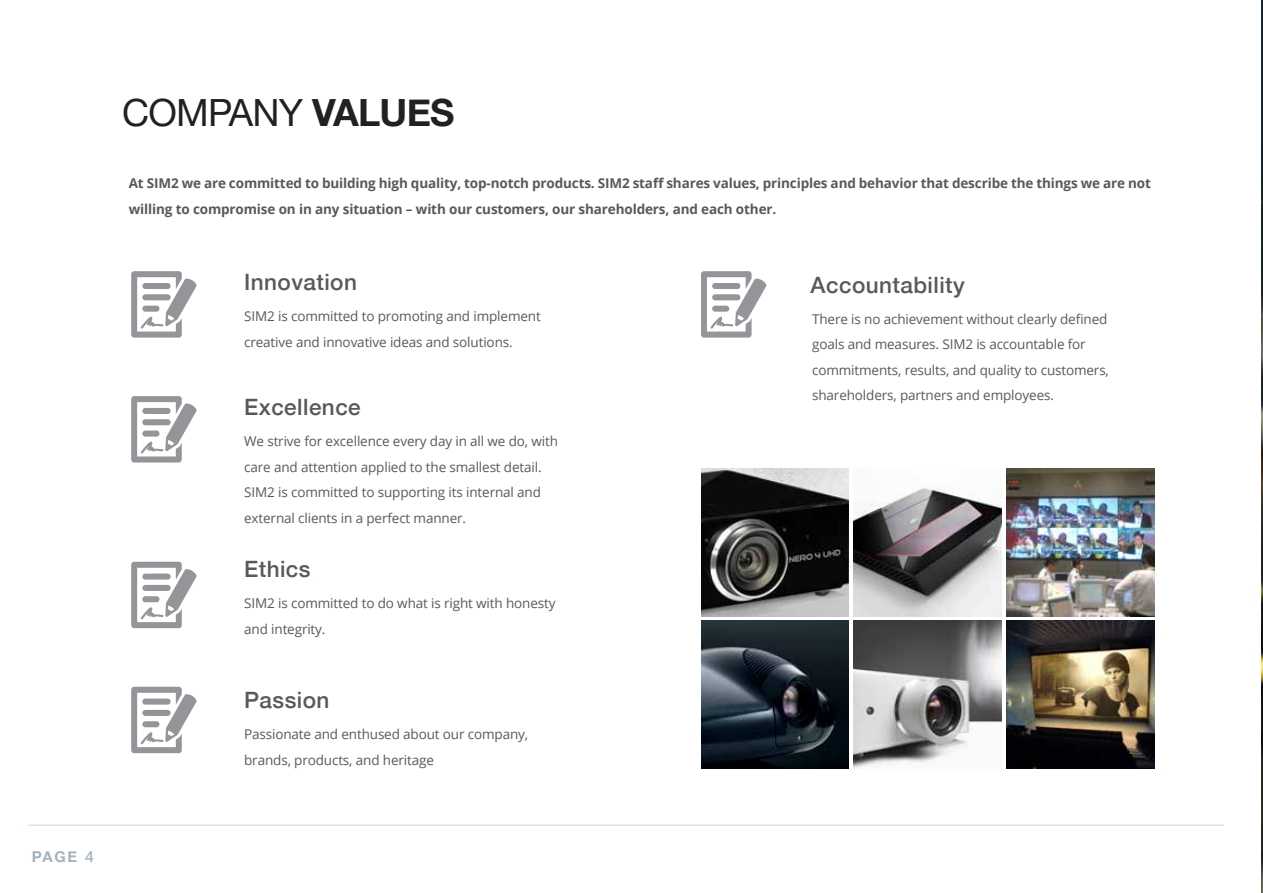
<style>
.page{position:relative;width:1263px;height:893px;background:#fff}
.page>*{position:absolute;margin:0;border:0;box-sizing:border-box;transform-origin:0 0}
.t1{font:37.5px "Helvetica Neue";letter-spacing:-.02em;color:#212120}
.t2{font:500 22.5px "Helvetica Neue";letter-spacing:.02em;color:#58595b}
.t3{font:700 15px "Helvetica Neue";color:#a4b3be}
.t4{font:13.5px/25.5px "Open Sans";letter-spacing:-.01em;color:#58595b}
.t5{font:700 13.5px/25.5px "Open Sans";letter-spacing:-.01em;color:#58595b}
.s1{font-weight:700}
.s2{font-family:"Open Sans";font-weight:600}
</style>
<div class="page">
<img style="left:1261px;top:0;width:2px;height:893px">
<img style="left:701px;top:469px;width:148px;height:147px">
<img style="left:854px;top:487px;width:147px;height:129px">
<img style="left:701px;top:621px;width:148px;height:147px">
<img style="left:854px;top:621px;width:147px;height:147px">
<img style="left:1006px;top:469px;width:148px;height:147px">
<img style="left:1006px;top:621px;width:148px;height:147px">
<hr style="left:29px;top:824px;width:1194px;height:2px;background:#c2d3df">
<svg style="left:701px;top:271px;width:65px;height:67px"></svg>
<svg style="left:131px;top:562px;width:66px;height:66px"></svg>
<svg style="left:131px;top:687px;width:66px;height:66px"></svg>
<svg style="left:131px;top:271px;width:66px;height:67px"></svg>
<svg style="left:131px;top:396px;width:66px;height:66px"></svg>
<h1 class="t1" style="left:122px;top:90px;width:334px">COMPANY <span class="s1">VALUES</span></h1>
<p class="t5" style="left:129px;top:170px;width:1023px">At SIM2 we are committed to building high quality, top-notch products. SIM2 staff shares values, principles and behavior that describe the things we are not willing to compromise on in any situation – with our customers, our shareholders, and each other.</p>
<h2 class="t2" style="left:244px;top:264px;width:114px">Innovation</h2>
<p class="t4" style="left:244px;top:303px;width:298px">SIM2 is committed to promoting and implement creative and innovative ideas and solutions.</p>
<h2 class="t2" style="left:244px;top:389px;width:118px">Excellence</h2>
<p class="t4" style="left:244px;top:428px;width:315px">We strive for excellence every day in all we do, with care and attention applied to the smallest detail.<br>SIM2 is committed to supporting its internal and external clients in a perfect manner.</p>
<h2 class="t2" style="left:244px;top:551px;width:68px">Ethics</h2>
<p class="t4" style="left:244px;top:590px;width:313px">SIM2 is committed to do what is right with honesty and integrity.</p>
<h2 class="t2" style="left:244px;top:682px;width:87px">Passion</h2>
<p class="t4" style="left:244px;top:721px;width:286px">Passionate and enthused about our company, brands, products, and heritage</p>
<h2 class="t2" style="left:811px;top:266px;width:156px">Accountability</h2>
<p class="t4" style="left:812px;top:306px;width:298px">There is no achievement without clearly defined goals and measures. SIM2 is accountable for commitments, results, and quality to customers, shareholders, partners and employees.</p>
<p class="t3" style="left:32px;top:845px;width:64px">PAGE <span class="s2">4</span></p>
</div>
